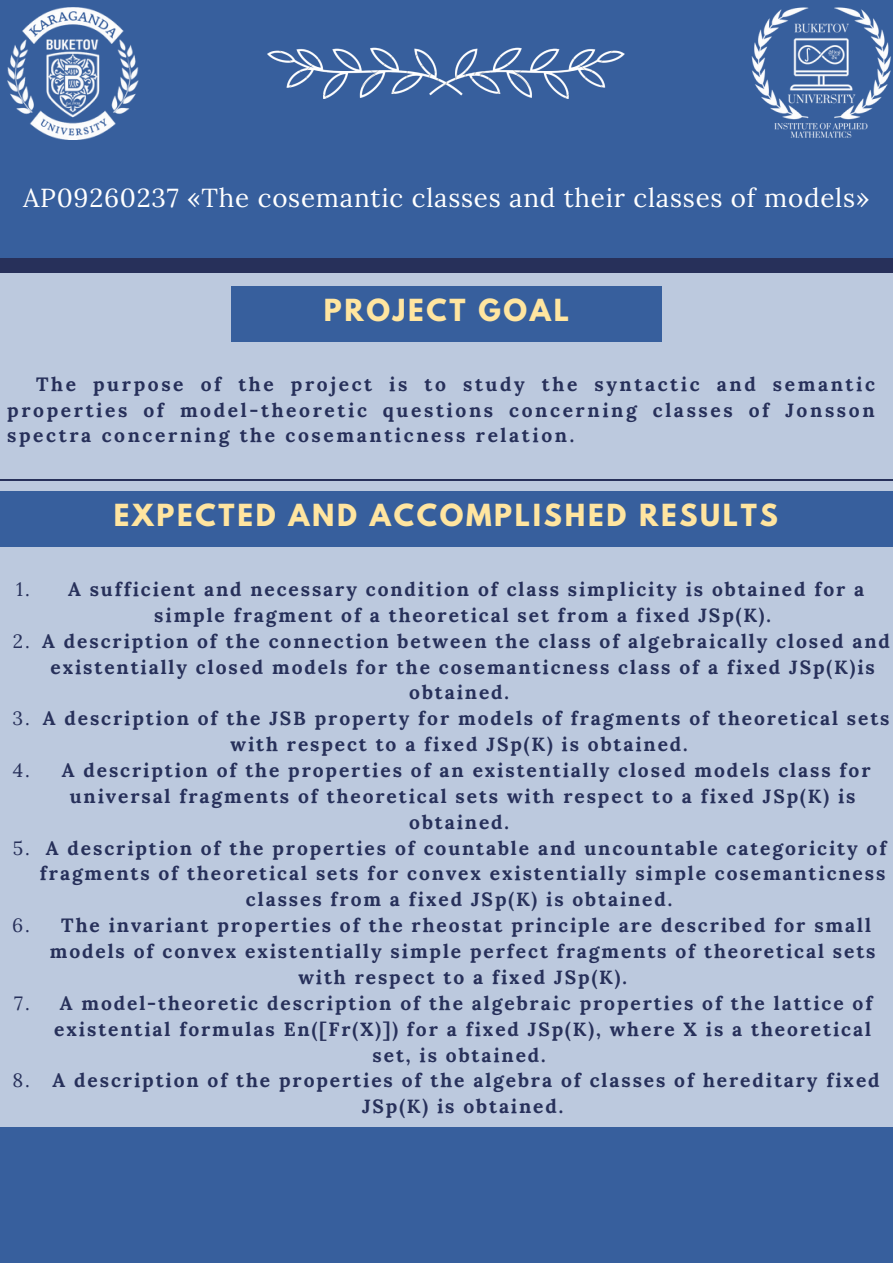
<style>
.page{position:relative;width:893px;height:1264px;background:#fff}
.page>*{position:absolute;margin:0;border:0;box-sizing:border-box;transform-origin:0 0}
.t1{font:700 27px "League Spartan";letter-spacing:.1em;color:#ffe5a0}
.t2{font:25.95px "Lora";letter-spacing:.03em;color:#fff}
.t3{font:700 19.2px/25.8px "Lora";letter-spacing:.1em;color:#27305a;text-align:justify}
.t4{font:19.2px "Lora";color:#27305a}
</style>
<div class="page">
<div style="left:0;top:0;width:892px;height:1262px;background:#375f9d"></div>
<div style="left:0;top:266px;width:892px;height:860px;background:#bcc9de"></div>
<hr style="left:0;top:479px;width:892px;height:1px;background:#27305a">
<div style="left:231px;top:286px;width:430px;height:56px;background:#375f9d"></div>
<div style="left:0;top:258px;width:892px;height:14px;background:#27305a"></div>
<div style="left:0;top:491px;width:892px;height:56px;background:#375f9d"></div>
<img style="left:7px;top:8px;width:132px;height:131px">
<img style="left:751px;top:7px;width:140px;height:131px">
<img style="left:268px;top:47px;width:356px;height:52px">
<h2 class="t2" style="left:23px;top:181px;width:847px">АР09260237 «The cosemantic classes and their classes of models»</h2>
<h1 class="t1" style="left:324px;top:297px;width:246px">PROJECT GOAL</h1>
<p class="t3" style="left:7px;top:371px;width:869px;text-indent:29px">The purpose of the project is to study the syntactic and semantic properties of model-theoretic questions concerning classes of Jonsson spectra concerning the cosemanticness relation.</p>
<h1 class="t1" style="left:114px;top:502px;width:665px">EXPECTED AND ACCOMPLISHED RESULTS</h1>
<p class="t4" style="left:16px;top:576px;width:15px">1.</p>
<p class="t4" style="left:13px;top:628px;width:18px">2.</p>
<p class="t4" style="left:12px;top:706px;width:19px">3.</p>
<p class="t4" style="left:13px;top:757px;width:19px">4.</p>
<p class="t4" style="left:13px;top:835px;width:19px">5.</p>
<p class="t4" style="left:12px;top:912px;width:19px">6.</p>
<p class="t4" style="left:14px;top:990px;width:17px">7.</p>
<p class="t4" style="left:12px;top:1068px;width:19px">8.</p>
<p class="t3" style="left:68px;top:576px;width:797px">A sufficient and necessary condition of class simplicity is obtained for a</p>
<p class="t3" style="left:154px;top:602px;width:618px">simple fragment of a theoretical set from a fixed JSp(K).</p>
<p class="t3" style="left:42px;top:627px;width:849px">A description of the connection between the class of algebraically closed and</p>
<p class="t3" style="left:50px;top:653px;width:825px">existentially closed models for the cosemanticness class of a fixed JSp(K)is</p>
<p class="t3" style="left:409px;top:679px;width:101px">obtained.</p>
<p class="t3" style="left:43px;top:705px;width:848px">A description of the JSB property for models of fragments of theoretical sets</p>
<p class="t3" style="left:230px;top:731px;width:458px">with respect to a fixed JSp(K) is obtained.</p>
<p class="t3" style="left:62px;top:757px;width:810px">A description of the properties of an existentially closed models class for</p>
<p class="t3" style="left:70px;top:783px;width:787px">universal fragments of theoretical sets with respect to a fixed JSp(K) is</p>
<p class="t3" style="left:409px;top:808px;width:101px">obtained.</p>
<p class="t3" style="left:46px;top:834px;width:842px">A description of the properties of countable and uncountable categoricity of</p>
<p class="t3" style="left:40px;top:860px;width:846px">fragments of theoretical sets for convex existentially simple cosemanticness</p>
<p class="t3" style="left:246px;top:886px;width:428px">classes from a fixed JSp(K) is obtained.</p>
<p class="t3" style="left:61px;top:912px;width:811px">The invariant properties of the rheostat principle are described for small</p>
<p class="t3" style="left:50px;top:938px;width:827px">models of convex existentially simple perfect fragments of theoretical sets</p>
<p class="t3" style="left:298px;top:964px;width:330px">with respect to a fixed JSp(K).</p>
<p class="t3" style="left:60px;top:989px;width:814px">A model-theoretic description of the algebraic properties of the lattice of</p>
<p class="t3" style="left:54px;top:1015px;width:818px">existential formulas En([Fr(X)]) for a fixed JSp(K), where X is a theoretical</p>
<p class="t3" style="left:372px;top:1041px;width:175px">set, is obtained.</p>
<p class="t3" style="left:53px;top:1067px;width:828px">A description of the properties of the algebra of classes of hereditary fixed</p>
<p class="t3" style="left:362px;top:1093px;width:203px">JSp(K) is obtained.</p>
</div>
